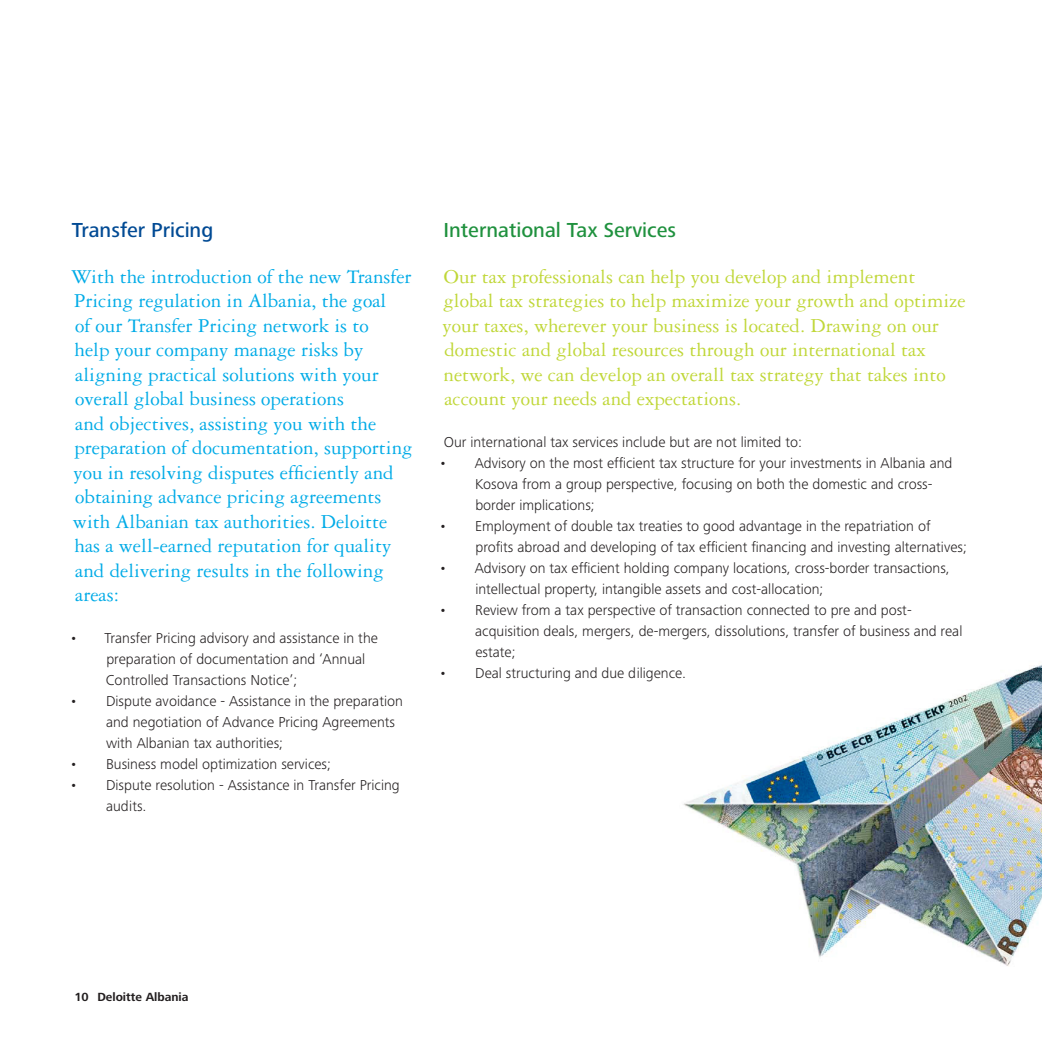
<style>
.page{position:relative;width:1042px;height:1042px;background:#fff}
.page>*{position:absolute;margin:0;border:0;box-sizing:border-box;transform-origin:0 0}
.kolečka{font:21px/24.5px "Garamond 3 LT Std";color:#00abe7}
.kolečka-2{font:21px/24.5px "Garamond 3 LT Std";color:#c0d738}
.kolečka-3{font:500 21px "Frutiger Next Pro";color:#1f913e}
.kolečka-4{font:500 21px "Frutiger Next Pro";color:#014a94}
.kolečka-5{font:300 14.88px/21px "Frutiger Next Pro";color:#231f20}
.t1{font:700 12.25px "Frutiger Next Pro";color:#231f20}
</style>
<div class="page">
<img style="left:683px;top:665px;width:359px;height:301px">
<p class="kolečka-4" style="left:72px;top:218px;width:143px">Transfer Pricing</p>
<p class="kolečka" style="left:71px;top:264px;width:343px">With the introduction of the new Transfer Pricing regulation in Albania, the goal<br>of our Transfer Pricing network is to<br>help your company manage risks by aligning practical solutions with your overall global business operations<br>and objectives, assisting you with the preparation of documentation, supporting you in resolving disputes efficiently and obtaining advance pricing agreements with Albanian tax authorities. Deloitte has a well-earned reputation for quality and delivering results in the following areas:</p>
<p class="kolečka-5" style="left:106px;top:628px;width:273px;text-indent:-36px">• Transfer Pricing advisory and assistance in the preparation of documentation and ‘Annual<br>Controlled Transactions Notice’;</p>
<p class="kolečka-5" style="left:106px;top:691px;width:298px;text-indent:-36px">• Dispute avoidance - Assistance in the preparation and negotiation of Advance Pricing Agreements with Albanian tax authorities;</p>
<p class="kolečka-5" style="left:70px;top:754px;width:263px">• Business model optimization services;</p>
<p class="kolečka-5" style="left:106px;top:775px;width:295px;text-indent:-36px">• Dispute resolution - Assistance in Transfer Pricing audits.</p>
<p class="kolečka-3" style="left:443px;top:218px;width:234px">International Tax Services</p>
<p class="kolečka-2" style="left:442px;top:264px;width:524px">Our tax professionals can help you develop and implement global tax strategies to help maximize your growth and optimize your taxes, wherever your business is located. Drawing on our domestic and global resources through our international tax network, we can develop an overall tax strategy that takes into account your needs and expectations.</p>
<p class="kolečka-5" style="left:444px;top:432px;width:360px">Our international tax services include but are not limited to:</p>
<p class="kolečka-5" style="left:475px;top:453px;width:479px;text-indent:-36px">• Advisory on the most efficient tax structure for your investments in Albania and<br>Kosova from a group perspective, focusing on both the domestic and cross&shy;border implications;</p>
<p class="kolečka-5" style="left:475px;top:516px;width:493px;text-indent:-36px">• Employment of double tax treaties to good advantage in the repatriation of profits abroad and developing of tax efficient financing and investing alternatives;</p>
<p class="kolečka-5" style="left:475px;top:558px;width:476px;text-indent:-36px">• Advisory on tax efficient holding company locations, cross-border transactions, intellectual property, intangible assets and cost-allocation;</p>
<p class="kolečka-5" style="left:475px;top:600px;width:489px;text-indent:-36px">• Review from a tax perspective of transaction connected to pre and post&shy;acquisition deals, mergers, de-mergers, dissolutions, transfer of business and real estate;</p>
<p class="kolečka-5" style="left:439px;top:663px;width:249px">• Deal structuring and due diligence.</p>
<p class="t1" style="left:74px;top:990px;width:116px">10 Deloitte Albania</p>
</div>
